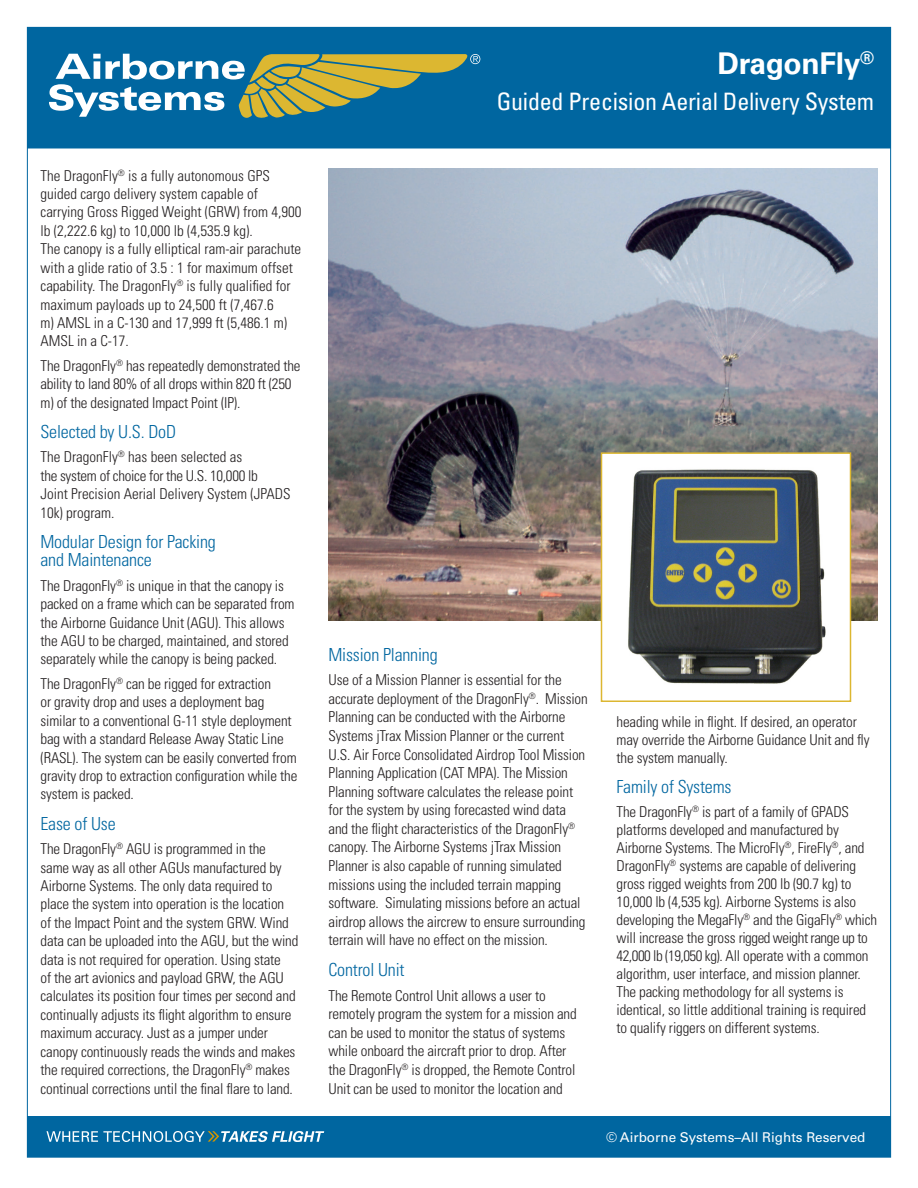
<style>
.page{position:relative;width:918px;height:1188px;background:#fff}
.page>*{position:absolute;margin:0;border:0;box-sizing:border-box;transform-origin:0 0}
.HEADLINE{font:700 30px "Univers";letter-spacing:-.01em;color:#fff}
._2ND_DECK_HEADLINE{font:condensed 24px "Univers";letter-spacing:-.01em;color:#fff}
.SUBHEAD_A{font:300 condensed 18px/18.5px "Univers";letter-spacing:-.01em;color:#0066a0}
.BODY_TEXT{font:300 condensed 15px/18.5px "Univers";letter-spacing:-.01em;color:#231f20}
.t1{font:13.5px "Univers LT Std";color:#fff}
</style>
<div class="page">
<div style="left:27px;top:27px;width:864px;height:121px;background:#0066a0"></div>
<div style="left:27px;top:1117px;width:864px;height:40px;background:#0066a0"></div>
<svg style="left:49px;top:54px;width:431px;height:64px"></svg>
<svg style="left:46px;top:1131px;width:278px;height:11px"></svg>
<img style="left:328px;top:169px;width:550px;height:451px">
<div style="left:602px;top:453px;width:248px;height:248px;background:#fff"></div>
<img style="left:628px;top:469px;width:198px;height:215px">
<div style="left:601px;top:452px;width:250px;height:250px;border:2px solid #dcb731"></div>
<p class="BODY_TEXT" style="left:40px;top:166px;width:263px">The DragonFly<sup>®</sup> is a fully autonomous GPS guided cargo delivery system capable of carrying Gross Rigged Weight (GRW) from 4,900 lb (2,222.6 kg) to 10,000 lb (4,535.9 kg).<br>The canopy is a fully elliptical ram-air parachute with a glide ratio of 3.5 : 1 for maximum offset capability. The DragonFly<sup>®</sup> is fully qualified for maximum payloads up to 24,500 ft (7,467.6<br>m) AMSL in a C-130 and 17,999 ft (5,486.1 m)<br>AMSL in a C-17.</p>
<p class="BODY_TEXT" style="left:40px;top:356px;width:261px">The DragonFly<sup>®</sup> has repeatedly demonstrated the ability to land 80% of all drops within 820 ft (250 m) of the designated Impact Point (IP).</p>
<p class="SUBHEAD_A" style="left:40px;top:422px;width:137px">Selected by U.S. DoD</p>
<p class="BODY_TEXT" style="left:40px;top:448px;width:252px">The DragonFly<sup>®</sup> has been selected as<br>the system of choice for the U.S. 10,000 lb<br>Joint Precision Aerial Delivery System (JPADS 10k) program.</p>
<p class="SUBHEAD_A" style="left:40px;top:532px;width:177px">Modular Design for Packing and Maintenance</p>
<p class="BODY_TEXT" style="left:40px;top:576px;width:256px">The DragonFly<sup>®</sup> is unique in that the canopy is packed on a frame which can be separated from the Airborne Guidance Unit (AGU). This allows the AGU to be charged, maintained, and stored separately while the canopy is being packed.</p>
<p class="BODY_TEXT" style="left:40px;top:674px;width:258px">The DragonFly<sup>®</sup> can be rigged for extraction<br>or gravity drop and uses a deployment bag similar to a conventional G-11 style deployment bag with a standard Release Away Static Line (RASL). The system can be easily converted from gravity drop to extraction configuration while the system is packed.</p>
<p class="SUBHEAD_A" style="left:40px;top:814px;width:77px">Ease of Use</p>
<p class="BODY_TEXT" style="left:40px;top:840px;width:259px">The DragonFly<sup>®</sup> AGU is programmed in the<br>same way as all other AGUs manufactured by Airborne Systems. The only data required to place the system into operation is the location of the Impact Point and the system GRW. Wind data can be uploaded into the AGU, but the wind data is not required for operation. Using state<br>of the art avionics and payload GRW, the AGU calculates its position four times per second and continually adjusts its flight algorithm to ensure maximum accuracy. Just as a jumper under canopy continuously reads the winds and makes the required corrections, the DragonFly<sup>®</sup> makes continual corrections until the final flare to land.</p>
<p class="HEADLINE" style="left:717px;top:46px;width:158px">DragonFly<sup>®</sup></p>
<p class="_2ND_DECK_HEADLINE" style="left:497px;top:86px;width:379px">Guided Precision Aerial Delivery System</p>
<p class="SUBHEAD_A" style="left:328px;top:645px;width:111px">Mission Planning</p>
<p class="BODY_TEXT" style="left:328px;top:671px;width:261px">Use of a Mission Planner is essential for the accurate deployment of the DragonFly<sup>®</sup>. Mission Planning can be conducted with the Airborne Systems jTrax Mission Planner or the current U.S. Air Force Consolidated Airdrop Tool Mission Planning Application (CAT MPA). The Mission Planning software calculates the release point for the system by using forecasted wind data and the flight characteristics of the DragonFly<sup>® </sup>canopy. The Airborne Systems jTrax Mission Planner is also capable of running simulated missions using the included terrain mapping software. Simulating missions before an actual airdrop allows the aircrew to ensure surrounding terrain will have no effect on the mission.</p>
<p class="SUBHEAD_A" style="left:328px;top:960px;width:77px">Control Unit</p>
<p class="BODY_TEXT" style="left:328px;top:986px;width:250px">The Remote Control Unit allows a user to remotely program the system for a mission and can be used to monitor the status of systems while onboard the aircraft prior to drop. After the DragonFly<sup>®</sup> is dropped, the Remote Control Unit can be used to monitor the location and</p>
<p class="BODY_TEXT" style="left:616px;top:712px;width:255px;line-height:18px">heading while in flight. If desired, an operator may override the Airborne Guidance Unit and fly the system manually.</p>
<p class="SUBHEAD_A" style="left:616px;top:777px;width:117px">Family of Systems</p>
<p class="BODY_TEXT" style="left:616px;top:802px;width:262px;line-height:18px">The DragonFly<sup>®</sup> is part of a family of GPADS platforms developed and manufactured by Airborne Systems. The MicroFly<sup>®</sup>, FireFly<sup>®</sup>, and DragonFly<sup>®</sup> systems are capable of delivering gross rigged weights from 200 lb (90.7 kg) to 10,000 lb (4,535 kg). Airborne Systems is also developing the MegaFly<sup>®</sup> and the GigaFly<sup>®</sup> which will increase the gross rigged weight range up to 42,000 lb (19,050 kg). All operate with a common algorithm, user interface, and mission planner.<br>The packing methodology for all systems is identical, so little additional training is required to qualify riggers on different systems.</p>
<p class="t1" style="left:606px;top:1129px;width:261px">© Airborne Systems–All Rights Reserved</p>
</div>
